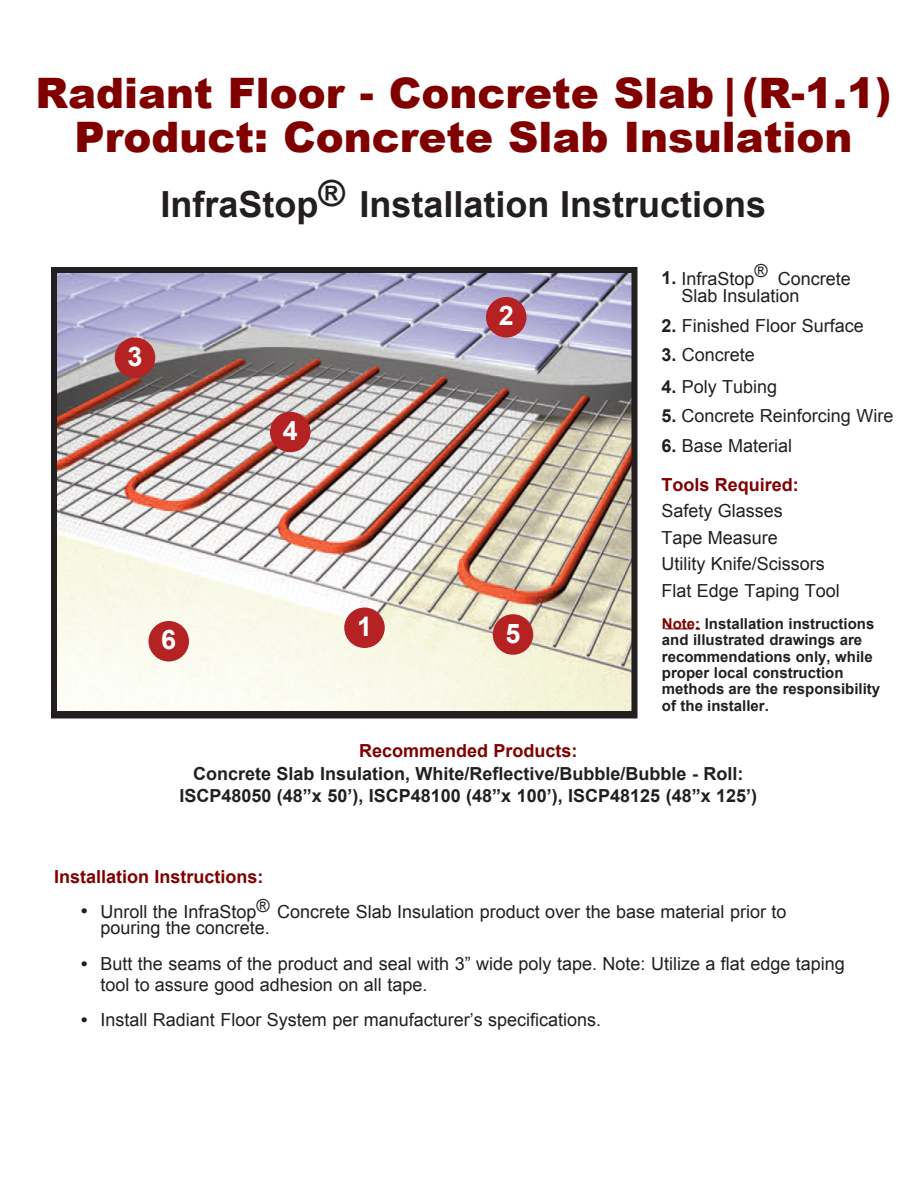
<style>
.page{position:relative;width:918px;height:1188px;background:#fff}
.page>*{position:absolute;margin:0;border:0;box-sizing:border-box;transform-origin:0 0}
.t1{font:900 42px/43.3px "Arial";color:#800000;text-align:center}
.t2{font:700 36px "Arial";color:#231f20}
.t3{font:700 27px "Arial";color:#fff}
.t4{font:18px/26.7px "Arial";color:#231f20}
.t5{font:700 18px/22.8px "Arial";color:#231f20;text-align:center}
.t6{font:700 18px/38.7px "Arial";color:#800000}
.t7{font:700 15px/16.4px "Arial";color:#231f20}
.s1{font-weight:700}
.s2{color:#231f20}
.s3{font-weight:400;color:#231f20}
.s4{color:#800000}
</style>
<div class="page">
<svg style="left:665px;top:629px;width:35px;height:1px"></svg>
<img style="left:58px;top:274px;width:573px;height:437px">
<div style="left:51px;top:267px;width:587px;height:451px;border:6px solid #231f20"></div>
<div style="left:344px;top:608px;width:41px;height:40px;background:#b42224;border-radius:50%"></div>
<div style="left:486px;top:297px;width:40px;height:41px;background:#b42224;border-radius:50%"></div>
<div style="left:115px;top:338px;width:40px;height:40px;background:#b42224;border-radius:50%"></div>
<div style="left:270px;top:412px;width:40px;height:40px;background:#b42224;border-radius:50%"></div>
<div style="left:493px;top:614px;width:40px;height:41px;background:#b42224;border-radius:50%"></div>
<div style="left:148px;top:621px;width:41px;height:41px;background:#b42224;border-radius:50%"></div>
<h1 class="t1" style="left:35px;top:70px;width:857px">Radiant Floor - Concrete Slab | (R-1.1)<br>Product: Concrete Slab Insulation</h1>
<h2 class="t2" style="left:161px;top:180px;width:607px">InfraStop® Installation Instructions</h2>
<h3 class="t3" style="left:128px;top:338px;width:17px">3</h3>
<h3 class="t3" style="left:161px;top:622px;width:17px">6</h3>
<h3 class="t3" style="left:283px;top:413px;width:17px">4</h3>
<h3 class="t3" style="left:499px;top:298px;width:17px">2</h3>
<h3 class="t3" style="left:357px;top:608px;width:17px">1</h3>
<h3 class="t3" style="left:506px;top:615px;width:17px">5</h3>
<p class="t4" style="left:754px;top:257px;width:15px">®</p>
<p class="t4" style="left:662px;top:266px;width:94px"><span class="s1">1.</span> InfraStop</p>
<p class="t4" style="left:681px;top:271px;width:171px;line-height:16.5px;text-indent:97px">Concrete<br>Slab Insulation</p>
<p class="t4" style="left:662px;top:312px;width:204px"><span class="s1">2.</span> Finished Floor Surface</p>
<p class="t4" style="left:662px;top:342px;width:95px"><span class="s1">3.</span> Concrete</p>
<p class="t4" style="left:662px;top:373px;width:117px"><span class="s1">4.</span> Poly Tubing</p>
<p class="t4" style="left:662px;top:402px;width:233px"><span class="s1">5.</span> Concrete Reinforcing Wire</p>
<p class="t6" style="left:662px;top:427px;width:139px"><span class="s2">6.</span> <span class="s3">Base Material<br></span>Tools Required:</p>
<p class="t4" style="left:662px;top:498px;width:180px">Safety Glasses<br>Tape Measure<br>Utility Knife/Scissors<br>Flat Edge Taping Tool</p>
<p class="t7" style="left:662px;top:616px;width:220px"><span class="s4">Note:</span> Installation instructions and illustrated drawings are recommendations only, while proper local construction methods are the responsibility of the installer.</p>
<p class="t6" style="left:359px;top:732px;width:220px">Recommended Products:</p>
<p class="t5" style="left:179px;top:762px;width:579px">Concrete Slab Insulation, White/Reflective/Bubble/Bubble - Roll:<br>ISCP48050 (48”x 50’), ISCP48100 (48”x 100’), ISCP48125 (48”x 125’)</p>
<p class="t6" style="left:54px;top:858px;width:211px">Installation Instructions:</p>
<p class="t4" style="left:100px;top:904px;width:688px;line-height:15.8px;text-indent:-19px"><span class="s1">•</span> Unroll the InfraStop® Concrete Slab Insulation product over the base material prior to pouring the concrete.</p>
<p class="t4" style="left:100px;top:953px;width:746px;line-height:21.3px;text-indent:-19px"><span class="s1">•</span> Butt the seams of the product and seal with 3” wide poly tape. Note: Utilize a flat edge taping tool to assure good adhesion on all tape.</p>
<p class="t4" style="left:81px;top:1007px;width:522px"><span class="s1">•</span> Install Radiant Floor System per manufacturer’s specifications.</p>
</div>
